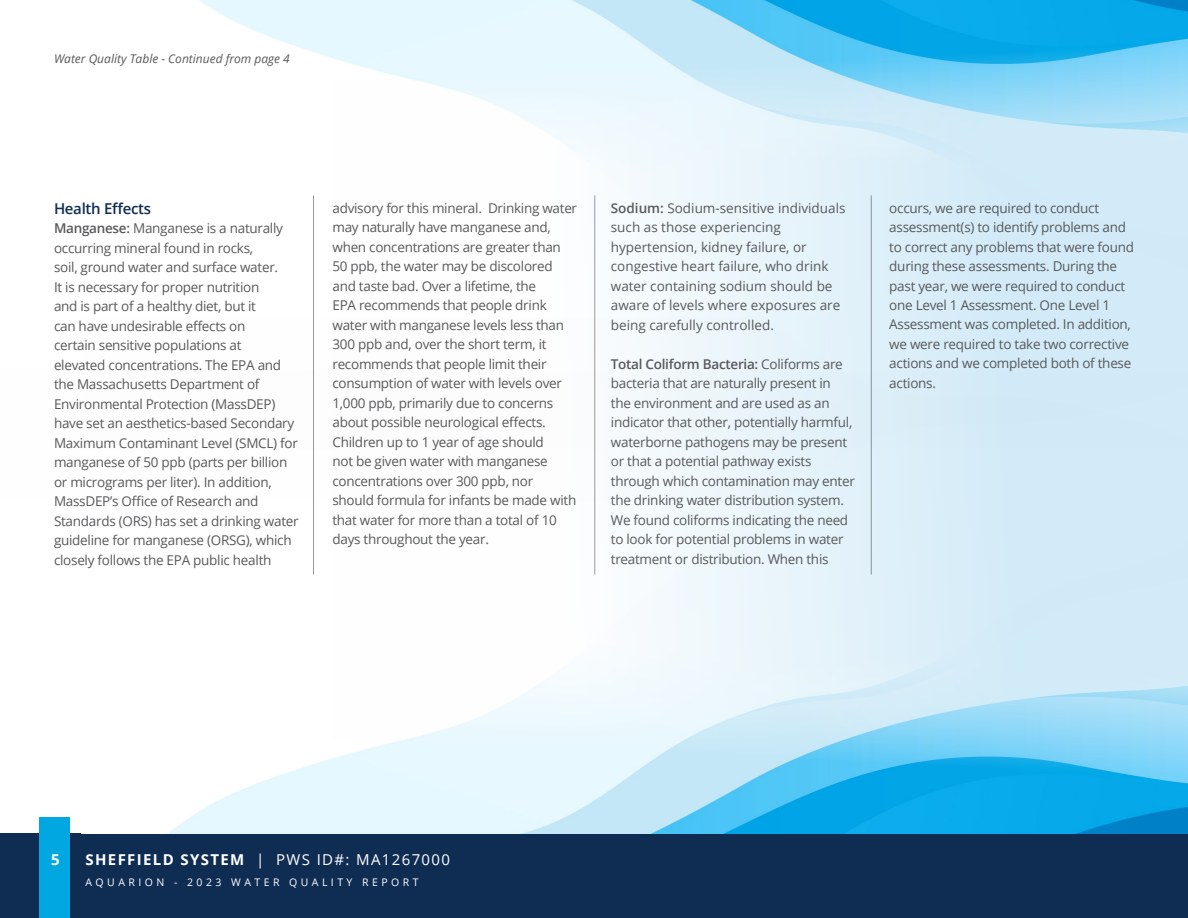
<style>
.page{position:relative;width:1188px;height:918px;background:#fff}
.page>*{position:absolute;margin:0;border:0;box-sizing:border-box;transform-origin:0 0}
.t1{font:15px "Open Sans";letter-spacing:.09em;color:#fff}
.t2{font:600 15px "Open Sans";letter-spacing:-.02em;color:#0f2d52}
.t3{font:700 15px "Open Sans";color:#fff}
.t4{font:13.5px/19.5px "Open Sans";letter-spacing:-.02em;color:#58595b}
.t5{font:13.5px/19.5px "Open Sans";color:#58595b}
.t6{font:italic 12px "Open Sans";color:#58595b}
.t7{font:10.5px "Open Sans";letter-spacing:.33em;color:#fff}
.s1{font-weight:600}
.s2{font-weight:700}
</style>
<div class="page">
<div style="left:0;top:833px;width:1188px;height:85px;background:#0f2d52"></div>
<div style="left:39px;top:817px;width:30px;height:101px;background:#00a7e0"></div>
<img style="left:81px;top:502px;width:1107px;height:332px">
<img style="left:199px;top:0;width:989px;height:502px">
<hr style="left:595px;top:195px;width:1px;height:380px;background:#000">
<hr style="left:871px;top:195px;width:1px;height:380px;background:#000">
<hr style="left:313px;top:195px;width:1px;height:380px;background:#000">
<p class="t6" style="left:54px;top:51px;width:237px">Water Quality Table - Continued from page 4</p>
<p class="t2" style="left:54px;top:198px;width:99px">Health Effects</p>
<p class="t4" style="left:54px;top:218px;width:246px"><span class="s1">Manganese:</span> Manganese is a naturally occurring mineral found in rocks,<br>soil, ground water and surface water.<br>It is necessary for proper nutrition<br>and is part of a healthy diet, but it<br>can have undesirable effects on<br>certain sensitive populations at<br>elevated concentrations. The EPA and the Massachusetts Department of Environmental Protection (MassDEP) have set an aesthetics-based Secondary Maximum Contaminant Level (SMCL) for manganese of 50 ppb (parts per billion or micrograms per liter). In addition, MassDEP’s Office of Research and Standards (ORS) has set a drinking water guideline for manganese (ORSG), which closely follows the EPA public health</p>
<p class="t4" style="left:332px;top:198px;width:246px">advisory for this mineral. Drinking water may naturally have manganese and, when concentrations are greater than 50 ppb, the water may be discolored and taste bad. Over a lifetime, the<br>EPA recommends that people drink water with manganese levels less than 300 ppb and, over the short term, it recommends that people limit their consumption of water with levels over 1,000 ppb, primarily due to concerns about possible neurological effects.<br>Children up to 1 year of age should<br>not be given water with manganese concentrations over 300 ppb, nor should formula for infants be made with that water for more than a total of 10 days throughout the year.</p>
<p class="t5" style="left:611px;top:198px;width:236px"><span class="s1">Sodium:</span> Sodium-sensitive individuals such as those experiencing hypertension, kidney failure, or congestive heart failure, who drink water containing sodium should be aware of levels where exposures are being carefully controlled.</p>
<p class="t4" style="left:611px;top:354px;width:246px"><span class="s1">Total Coliform Bacteria:</span> Coliforms are bacteria that are naturally present in<br>the environment and are used as an indicator that other, potentially harmful, waterborne pathogens may be present or that a potential pathway exists through which contamination may enter the drinking water distribution system.<br>We found coliforms indicating the need to look for potential problems in water treatment or distribution. When this</p>
<p class="t4" style="left:889px;top:198px;width:246px">occurs, we are required to conduct assessment(s) to identify problems and to correct any problems that were found during these assessments. During the past year, we were required to conduct one Level 1 Assessment. One Level 1<br>Assessment was completed. In addition, we were required to take two corrective actions and we completed both of these actions.</p>
<p class="t3" style="left:51px;top:849px;width:10px">5</p>
<p class="t1" style="left:86px;top:849px;width:366px"><span class="s2">SHEFFIELD SYSTEM</span> | PWS ID#: MA1267000</p>
<p class="t7" style="left:86px;top:875px;width:335px">AQUARION - 2023 WATER QUALITY REPORT</p>
</div>
